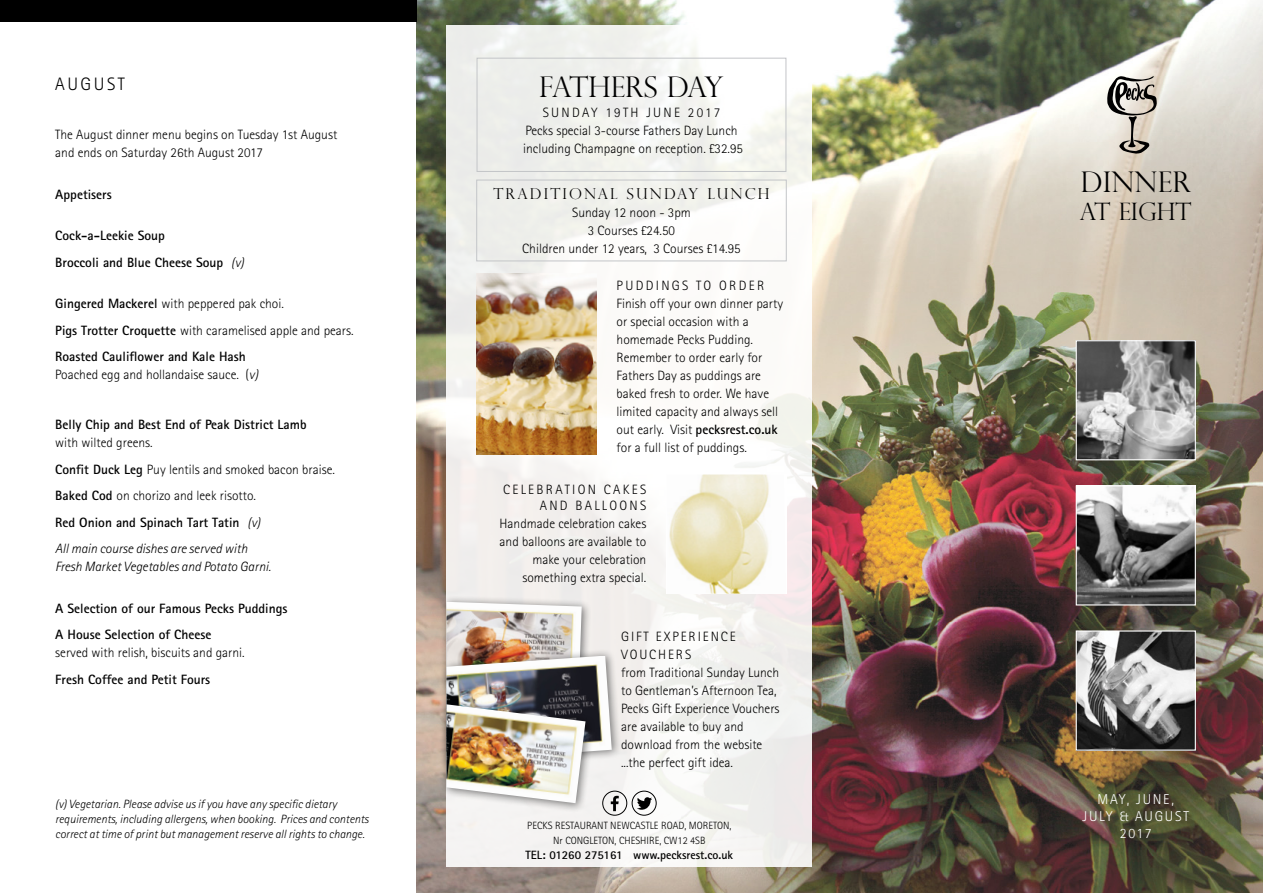
<style>
.page{position:relative;width:1263px;height:893px;background:#fff}
.page>*{position:absolute;margin:0;border:0;box-sizing:border-box;transform-origin:0 0}
.t1{font:300 28.5px "Perpetua Titling";letter-spacing:-.03em;color:#000}
.t2{font:300 28.5px "Perpetua Titling";color:#000}
.t3{font:300 24px "Perpetua Titling";color:#000}
.t4{font:300 18px "Rotis Sans Serif";letter-spacing:.14em;color:#000}
.t5{font:300 15px "Perpetua Titling";letter-spacing:.14em;color:#000}
.t6{font:300 14.25px/17.1px "Rotis Sans Serif";letter-spacing:.12em;color:#fff;text-align:center}
.t7{font:300 13.5px/18px "Rotis Sans Serif";color:#000}
.t8{font:700 13.5px/26.5px "Rotis Sans Serif";color:#000}
.t9{font:italic 300 13.5px "Rotis Sans Serif";color:#000}
.t10{font:300 13.5px/16.2px "Rotis Sans Serif";letter-spacing:.17em;color:#000;text-align:right}
.t11{font:italic 300 12px/15px "Rotis Sans Serif";color:#000}
.t12{font:700 12px "Rotis Sans Serif";color:#000}
.t13{font:300 10.5px/15px "Rotis Sans Serif";color:#000;text-align:center}
.s1{font-weight:300;font-style:italic}
.s2{font-weight:300}
.s3{font-style:italic}
.s4{font-weight:700}
</style>
<div class="page">
<img style="left:417px;top:0;width:846px;height:893px">
<div style="left:0;top:0;width:417px;height:21px;background:#000"></div>
<svg style="left:1107px;top:76px;width:50px;height:78px;background:#ada89f"></svg>
<div style="left:446px;top:26px;width:366px;height:841px;background:linear-gradient(to bottom,#f6f7f4,#f4f2f1)"></div>
<img style="left:476px;top:273px;width:120px;height:182px">
<img style="left:666px;top:474px;width:120px;height:120px">
<div style="left:632px;top:791px;width:24px;height:25px;border:1px solid #000;border-radius:50%"></div>
<svg style="left:637px;top:797px;width:15px;height:13px"></svg>
<div style="left:602px;top:791px;width:25px;height:25px;border:1px solid #000;border-radius:50%"></div>
<svg style="left:611px;top:796px;width:8px;height:15px"></svg>
<div style="left:477px;top:58px;width:309px;height:114px;border:1px solid #c3c5c8"></div>
<div style="left:476px;top:180px;width:311px;height:81px;border:1px solid #c3c5c8"></div>
<img style="left:1078px;top:632px;width:116px;height:117px">
<div style="left:1076px;top:630px;width:120px;height:121px;border:1px solid #fff"></div>
<img style="left:1078px;top:487px;width:116px;height:116px">
<div style="left:1076px;top:485px;width:120px;height:120px;border:1px solid #fff"></div>
<img style="left:1078px;top:342px;width:116px;height:116px">
<div style="left:1076px;top:340px;width:120px;height:120px;border:1px solid #fff"></div>
<div style="left:439px;top:595px;width:153px;height:108px;background:#000;opacity:.5"></div>
<img style="left:446px;top:602px;width:136px;height:47px">
<div style="left:439px;top:649px;width:183px;height:122px;background:#000;opacity:.5"></div>
<img style="left:446px;top:656px;width:166px;height:105px">
<div style="left:439px;top:697px;width:156px;height:116px;background:#000;opacity:.5"></div>
<img style="left:446px;top:704px;width:139px;height:99px">
<h3 class="t4" style="left:55px;top:74px;width:71px">AUGUST</h3>
<p class="t7" style="left:55px;top:126px;width:283px">The August dinner menu begins on Tuesday 1st August and ends on Saturday 26th August 2017</p>
<p class="t8" style="left:55px;top:181px;width:58px">Appetisers</p>
<p class="t8" style="left:55px;top:222px;width:190px">Cock-a-Leekie Soup<br>Broccoli and Blue Cheese Soup <span class="s1">(v)</span></p>
<p class="t8" style="left:55px;top:290px;width:300px">Gingered Mackerel <span class="s2">with peppered pak choi.<br></span>Pigs Trotter Croquette <span class="s2">with caramelised apple and pears.<br></span>Roasted Cauliflower and Kale Hash</p>
<p class="t7" style="left:55px;top:366px;width:204px">Poached egg and hollandaise sauce. (<span class="s3">v)</span></p>
<p class="t8" style="left:55px;top:411px;width:253px">Belly Chip and Best End of Peak District Lamb</p>
<p class="t7" style="left:55px;top:429px;width:281px;line-height:26.5px">with wilted greens.<br><span class="s4">Confit Duck Leg</span> Puy lentils and smoked bacon braise.<br><span class="s4">Baked Cod</span> on chorizo and leek risotto.<br><span class="s4">Red Onion and Spinach Tart Tatin</span> <span class="s3">(v)<br>All main course dishes are served with</span></p>
<p class="t9" style="left:55px;top:559px;width:217px">Fresh Market Vegetables and Potato Garni.</p>
<p class="t8" style="left:55px;top:595px;width:234px">A Selection of our Famous Pecks Puddings<br>A House Selection of Cheese</p>
<p class="t7" style="left:55px;top:644px;width:191px">served with relish, biscuits and garni.</p>
<p class="t8" style="left:55px;top:666px;width:156px">Fresh Coffee and Petit Fours</p>
<p class="t11" style="left:55px;top:796px;width:315px">(v) Vegetarian. Please advise us if you have any specific dietary requirements, including allergens, when booking. Prices and contents correct at time of print but management reserve all rights to change.</p>
<h1 class="t1" style="left:539px;top:70px;width:186px">FATHERS DAY</h1>
<p class="t7" style="left:543px;top:103px;width:19px">Sunday</p>
<p class="t7" style="left:523px;top:103px;width:221px;text-indent:82px">19th JUNE 2017<br>Pecks special 3-course Fathers Day Lunch including Champagne on reception. £32.95</p>
<p class="t5" style="left:493px;top:184px;width:277px">TRADITIONAL SUNDAY LUNCH</p>
<p class="t7" style="left:522px;top:203px;width:220px;text-align:center">Sunday 12 noon - 3pm<br>3 Courses £24.50<br>Children under 12 years, 3 Courses £14.95</p>
<p class="t7" style="left:617px;top:276px;width:168px">PUDDINGS TO ORDER<br>Finish off your own dinner party or special occasion with a homemade Pecks Pudding.<br>Remember to order early for<br>Fathers Day as puddings are baked fresh to order. We have limited capacity and always sell out early. Visit <span class="s4">pecksrest.co.uk </span>for a full list of puddings.</p>
<p class="t10" style="left:503px;top:481px;width:145px">CELEBRATION CAKES<br>AND BALLOONS</p>
<p class="t7" style="left:500px;top:514px;width:148px;text-align:right">Handmade celebration cakes and balloons are available to make your celebration something extra special.</p>
<p class="t7" style="left:621px;top:628px;width:160px">GIFT EXPERIENCE<br>VOUCHERS<br>from Traditional Sunday Lunch to Gentleman’s Afternoon Tea,<br>Pecks Gift Experience Vouchers are available to buy and download from the website ...the perfect gift idea.</p>
<p class="t13" style="left:527px;top:818px;width:206px">PECKS RESTAURANT NEWCASTLE ROAD, MORETON,<br>Nr CONGLETON, CHESHIRE, CW12 4SB</p>
<p class="t12" style="left:526px;top:847px;width:209px">TEL: 01260 275161 www.pecksrest.co.uk</p>
<h1 class="t2" style="left:1080px;top:164px;width:112px">DINNER</h1>
<h2 class="t3" style="left:1080px;top:197px;width:113px">AT EIGHT</h2>
<p class="t6" style="left:1083px;top:790px;width:108px">MAY, JUNE,<br>JULY &amp; AUGUST<br>2017</p>
</div>
